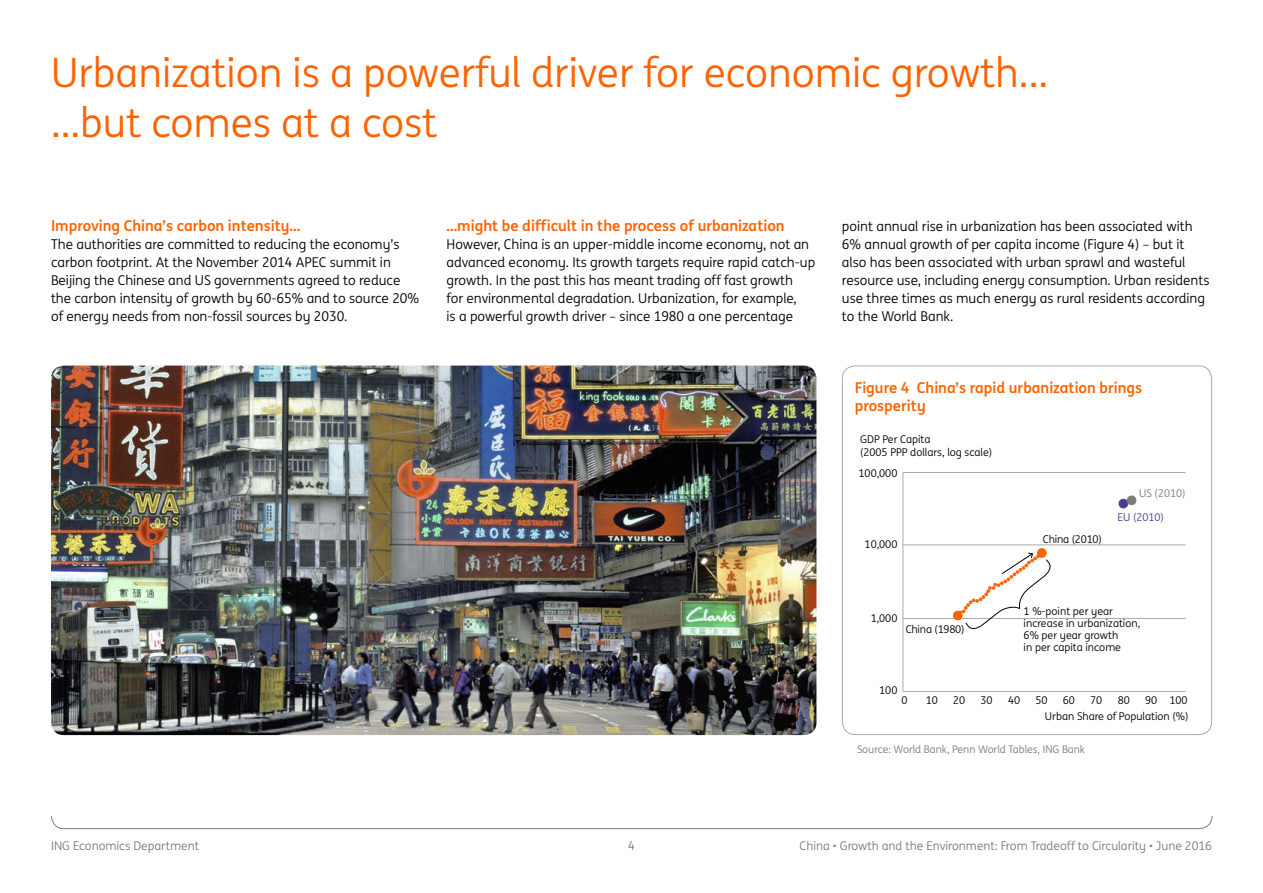
<style>
.page{position:relative;width:1263px;height:893px;background:#fff}
.page>*{position:absolute;margin:0;border:0;box-sizing:border-box;transform-origin:0 0}
.t1{font:40.5px/49.5px "ING Me";color:#ff6200}
.t2{font:700 15px/18px "ING Me";color:#ff6200}
.t3{font:13.5px/18px "ING Me";color:#000}
.t4{font:12px "ING Me";color:#7c7c7c}
.t5{font:10.65px/12.3px "ING Me";color:#000}
.t6{font:10.65px "ING Me";color:#463f8d}
.t7{font:10.65px "ING Me";color:#7c7c7c}
.t8{font:10.5px "ING Me";color:#7c7c7c}
</style>
<div class="page">
<svg style="left:51px;top:815px;width:1162px;height:14px"></svg>
<div style="left:842px;top:366px;width:370px;height:369px;border:1px solid #aaa;border-radius:13px"></div>
<hr style="left:902px;top:472px;width:1px;height:219px;background:#aaa">
<hr style="left:903px;top:691px;width:282px;height:1px;background:#aaa">
<hr style="left:903px;top:472px;width:282px;height:1px;background:#aaa">
<hr style="left:903px;top:545px;width:282px;height:1px;background:#aaa">
<hr style="left:903px;top:618px;width:282px;height:1px;background:#aaa">
<div style="left:1119px;top:499px;width:9px;height:9px;background:#463f8d;border-radius:50%"></div>
<div style="left:1118px;top:499px;width:10px;height:9px;border:1px solid #463f8d;border-radius:50%"></div>
<div style="left:1127px;top:496px;width:9px;height:9px;background:#7c7c7c;border-radius:50%"></div>
<div style="left:1127px;top:496px;width:9px;height:9px;border:1px solid #7c7c7c;border-radius:50%"></div>
<div style="left:1037px;top:549px;width:9px;height:8px;background:#ff6200;border-radius:50%"></div>
<div style="left:1037px;top:548px;width:9px;height:10px;border:1px solid #ff6200;border-radius:50%"></div>
<div style="left:953px;top:611px;width:9px;height:9px;background:#ff6200;border-radius:50%"></div>
<div style="left:953px;top:611px;width:9px;height:9px;border:1px solid #ff6200;border-radius:50%"></div>
<svg style="left:959px;top:552px;width:92px;height:77px"></svg>
<img style="left:51px;top:366px;width:765px;height:369px">
<h1 class="t1" style="left:51px;top:46px;width:999px">Urbanization is a powerful driver for economic growth... ...but comes at a cost</h1>
<p class="t2" style="left:51px;top:216px;width:251px">Improving China’s carbon intensity...</p>
<p class="t3" style="left:51px;top:235px;width:370px">The authorities are committed to reducing the economy’s carbon footprint. At the November 2014 APEC summit in Beijing the Chinese and US governments agreed to reduce the carbon intensity of growth by 60-65% and to source 20% of energy needs from non-fossil sources by 2030.</p>
<p class="t2" style="left:446px;top:216px;width:340px">...might be difficult in the process of urbanization</p>
<p class="t3" style="left:446px;top:235px;width:370px">However, China is an upper-middle income economy, not an advanced economy. Its growth targets require rapid catch-up growth. In the past this has meant trading off fast growth<br>for environmental degradation. Urbanization, for example,<br>is a powerful growth driver – since 1980 a one percentage</p>
<p class="t3" style="left:842px;top:217px;width:369px">point annual rise in urbanization has been associated with 6% annual growth of per capita income (Figure 4) – but it also has been associated with urban sprawl and wasteful resource use, including energy consumption. Urban residents use three times as much energy as rural residents according to the World Bank.</p>
<p class="t2" style="left:855px;top:378px;width:289px">Figure 4 China’s rapid urbanization brings prosperity</p>
<p class="t5" style="left:860px;top:431px;width:134px;line-height:13.8px">GDP Per Capita<br>(2005 PPP dollars, log scale)</p>
<p class="t5" style="left:859px;top:467px;width:40px">100,000</p>
<p class="t5" style="left:865px;top:538px;width:34px">10,000</p>
<p class="t5" style="left:871px;top:611px;width:28px">1,000</p>
<p class="t5" style="left:906px;top:623px;width:60px">China (1980)</p>
<p class="t7" style="left:1139px;top:486px;width:48px">US (2010)</p>
<p class="t5" style="left:1043px;top:532px;width:60px">China (2010)</p>
<p class="t6" style="left:1117px;top:510px;width:48px">EU (2010)</p>
<p class="t5" style="left:1024px;top:604px;width:118px">1 %-point per year increase in urbanization,<br>6% per year growth<br>in per capita income</p>
<p class="t5" style="left:879px;top:684px;width:20px">100</p>
<p class="t5" style="left:901px;top:693px;width:8px">0</p>
<p class="t5" style="left:926px;top:693px;width:14px">10</p>
<p class="t5" style="left:953px;top:693px;width:14px">20</p>
<p class="t5" style="left:981px;top:693px;width:14px">30</p>
<p class="t5" style="left:1008px;top:693px;width:14px">40</p>
<p class="t5" style="left:1035px;top:693px;width:14px">50</p>
<p class="t5" style="left:1063px;top:693px;width:14px">60</p>
<p class="t5" style="left:1090px;top:693px;width:14px">70</p>
<p class="t5" style="left:1118px;top:693px;width:14px">80</p>
<p class="t5" style="left:1145px;top:693px;width:44px">90 100</p>
<p class="t5" style="left:1045px;top:709px;width:145px">Urban Share of Population (%)</p>
<p class="t8" style="left:857px;top:742px;width:230px">Source: World Bank, Penn World Tables, ING Bank</p>
<p class="t4" style="left:51px;top:837px;width:150px">ING Economics Department</p>
<p class="t4" style="left:628px;top:837px;width:8px">4</p>
<p class="t4" style="left:800px;top:837px;width:414px">China • Growth and the Environment: From Tradeoff to Circularity • June 2016</p>
</div>
